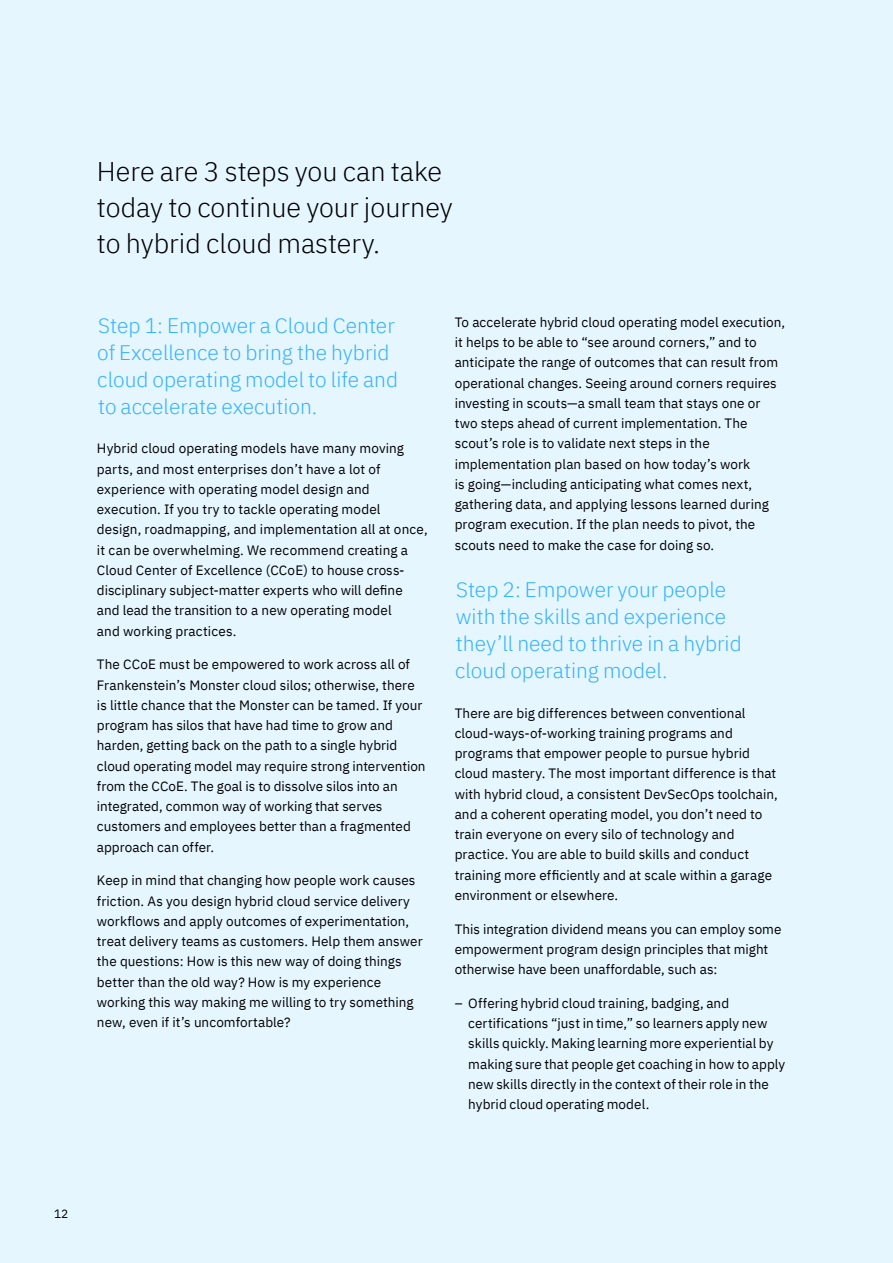
<style>
.page{position:relative;width:893px;height:1263px;background:#e5f6ff}
.page>*{position:absolute;margin:0;border:0;box-sizing:border-box;transform-origin:0 0}
.t1{font:300 27px/36px "IBM Plex Sans";color:#000}
.t2{font:300 21px/27px "IBM Plex Sans";color:#33b1ff}
.t3{font:13.5px/20.2px "IBM Plex Sans";letter-spacing:.005em;color:#000}
.t4{font:12px "IBM Plex Sans";color:#000}
</style>
<div class="page">
<h1 class="t1" style="left:97px;top:151px;width:357px">Here are 3 steps you can take today to continue your journey to hybrid cloud mastery.</h1>
<h2 class="t2" style="left:97px;top:310px;width:302px">Step 1: Empower a Cloud Center of Excellence to bring the hybrid cloud operating model to life and to accelerate execution.</h2>
<p class="t3" style="left:97px;top:437px;width:332px">Hybrid cloud operating models have many moving parts, and most enterprises don’t have a lot of experience with operating model design and execution. If you try to tackle operating model design, roadmapping, and implementation all at once, it can be overwhelming. We recommend creating a Cloud Center of Excellence (CCoE) to house cross&shy;disciplinary subject-matter experts who will define and lead the transition to a new operating model<br>and working practices.</p>
<p class="t3" style="left:97px;top:653px;width:330px">The CCoE must be empowered to work across all of Frankenstein’s Monster cloud silos; otherwise, there is little chance that the Monster can be tamed. If your program has silos that have had time to grow and harden, getting back on the path to a single hybrid cloud operating model may require strong intervention from the CCoE. The goal is to dissolve silos into an integrated, common way of working that serves customers and employees better than a fragmented approach can offer.</p>
<p class="t3" style="left:97px;top:869px;width:327px">Keep in mind that changing how people work causes friction. As you design hybrid cloud service delivery workflows and apply outcomes of experimentation, treat delivery teams as customers. Help them answer the questions: How is this new way of doing things better than the old way? How is my experience working this way making me willing to try something new, even if it’s uncomfortable?</p>
<p class="t3" style="left:455px;top:311px;width:332px">To accelerate hybrid cloud operating model execution, it helps to be able to “see around corners,” and to anticipate the range of outcomes that can result from operational changes. Seeing around corners requires investing in scouts—a small team that stays one or two steps ahead of current implementation. The scout’s role is to validate next steps in the implementation plan based on how today’s work<br>is going—including anticipating what comes next, gathering data, and applying lessons learned during program execution. If the plan needs to pivot, the scouts need to make the case for doing so.</p>
<h2 class="t2" style="left:455px;top:574px;width:288px">Step 2: Empower your people with the skills and experience they’ll need to thrive in a hybrid cloud operating model.</h2>
<p class="t3" style="left:455px;top:701px;width:325px">There are big differences between conventional cloud-ways-of-working training programs and programs that empower people to pursue hybrid cloud mastery. The most important difference is that with hybrid cloud, a consistent DevSecOps toolchain, and a coherent operating model, you don’t need to train everyone on every silo of technology and practice. You are able to build skills and conduct training more efficiently and at scale within a garage environment or elsewhere.</p>
<p class="t3" style="left:455px;top:917px;width:328px">This integration dividend means you can employ some empowerment program design principles that might otherwise have been unaffordable, such as:</p>
<p class="t3" style="left:468px;top:992px;width:319px;text-indent:-14px">– Offering hybrid cloud training, badging, and certifications “just in time,” so learners apply new skills quickly. Making learning more experiential by making sure that people get coaching in how to apply new skills directly in the context of their role in the hybrid cloud operating model.</p>
<p class="t4" style="left:54px;top:1205px;width:16px">12</p>
</div>
